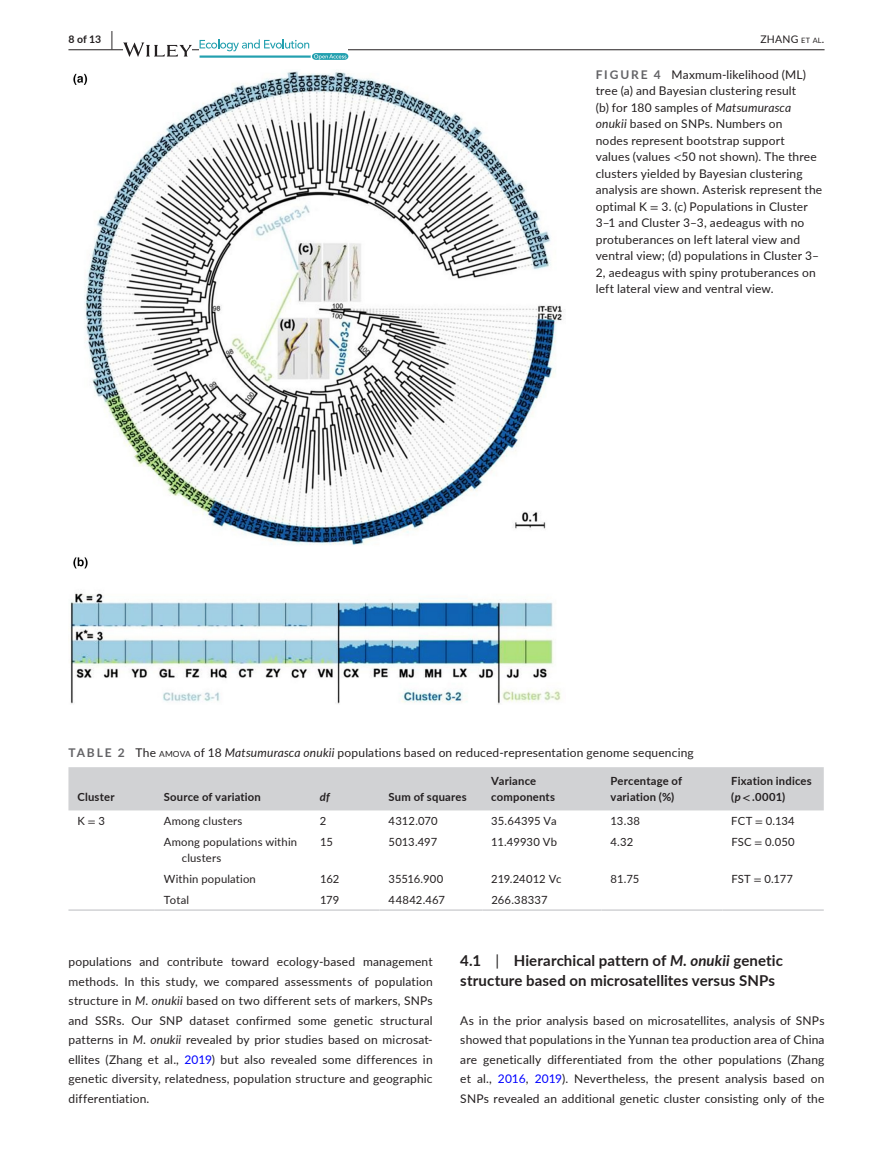
<style>
.page{position:relative;width:893px;height:1174px;background:#fff}
.page>*{position:absolute;margin:0;border:0;box-sizing:border-box;transform-origin:0 0}
.t1{font:700 15px/19.5px "Lato";letter-spacing:.005em;color:#231f20}
.t2{font:12px/16.5px "Lato";letter-spacing:.015em;color:#231f20;text-align:justify}
.t3{font:11.25px/15.8px "Lato";letter-spacing:.015em;color:#231f20}
.t4{font:700 11.25px/15.8px "Lato";letter-spacing:.02em;color:#231f20}
.t5{font:11.25px "Lato";letter-spacing:-.005em;color:#231f20}
.t6{font:italic 700 11.25px "Lato";color:#231f20}
.t7{font:10.5px "Lato";letter-spacing:.025em;color:#231f20}
.t8{font:700 10.5px "Lato";color:#231f20}
.s1{font-size:19.5px}
.s2{font-size:7.35px}
.s3{font-weight:700;color:#636366}
.s4{font-style:italic}
.s5{font-family:"STIX"}
.s6{font-size:8.4px}
.s7{color:#00f}
.s8{font-weight:400}
</style>
<div class="page">
<hr style="left:68px;top:49px;width:756px;height:1px;background:#231f20">
<svg style="left:123px;top:42px;width:69px;height:15px"></svg>
<svg style="left:200px;top:39px;width:148px;height:21px"></svg>
<img style="left:70px;top:71px;width:492px;height:633px">
<div style="left:68px;top:767px;width:756px;height:43px;background:#d1d2d4"></div>
<hr style="left:68px;top:909px;width:87px;height:2px;background:#d1d2d4">
<hr style="left:155px;top:909px;width:156px;height:2px;background:#d1d2d4">
<hr style="left:311px;top:909px;width:69px;height:2px;background:#d1d2d4">
<hr style="left:380px;top:909px;width:102px;height:2px;background:#d1d2d4">
<hr style="left:482px;top:909px;width:119px;height:2px;background:#d1d2d4">
<hr style="left:601px;top:909px;width:121px;height:2px;background:#d1d2d4">
<hr style="left:722px;top:909px;width:102px;height:2px;background:#d1d2d4">
<p class="t8" style="left:68px;top:31px;width:46px">8 of 13 <span class="s1">|</span></p>
<p class="t7" style="left:760px;top:31px;width:65px">ZHANG <span class="s2">ET AL</span>.</p>
<p class="t2" style="left:596px;top:66px;width:228px;text-align:left"><span class="s3">FIGURE 4</span> Maxmum-likelihood (ML) tree (a) and Bayesian clustering result<br>(b) for 180 samples of <span class="s4">Matsumurasca onukii</span> based on SNPs. Numbers on<br>nodes represent bootstrap support<br>values (values <span class="s5">&lt;</span>50 not shown). The three clusters yielded by Bayesian clustering analysis are shown. Asterisk represent the optimal K <span class="s5">=</span> 3. (c) Populations in Cluster 3–1 and Cluster 3–3, aedeagus with no protuberances on left lateral view and ventral view; (d) populations in Cluster 3– 2, aedeagus with spiny protuberances on left lateral view and ventral view.</p>
<p class="t2" style="left:68px;top:744px;width:627px"><span class="s3">TABLE 2</span> The <span class="s6">AMOVA</span> of 18 <span class="s4">Matsumurasca onukii</span> populations based on reduced-representation genome sequencing</p>
<p class="t4" style="left:77px;top:788px;width:39px">Cluster</p>
<p class="t4" style="left:164px;top:788px;width:99px">Source of variation</p>
<p class="t6" style="left:320px;top:789px;width:11px">df</p>
<p class="t4" style="left:389px;top:788px;width:80px">Sum of squares</p>
<p class="t4" style="left:491px;top:773px;width:65px">Variance components</p>
<p class="t4" style="left:611px;top:773px;width:73px">Percentage of variation (%)</p>
<p class="t4" style="left:731px;top:773px;width:82px">Fixation indices (<span class="s4">p</span><span class="s5">&lt;</span> .0001)</p>
<p class="t3" style="left:77px;top:812px;width:29px">K<span class="s5">=</span>3</p>
<p class="t3" style="left:164px;top:812px;width:80px">Among clusters</p>
<p class="t3" style="left:320px;top:812px;width:8px">2</p>
<p class="t3" style="left:389px;top:812px;width:51px">4312.070</p>
<p class="t3" style="left:491px;top:812px;width:67px">35.64395 Va</p>
<p class="t3" style="left:611px;top:812px;width:31px">13.38</p>
<p class="t3" style="left:731px;top:812px;width:65px">FCT <span class="s5">=</span> 0.134</p>
<p class="t3" style="left:182px;top:833px;width:117px;text-indent:-18px">Among populations within clusters</p>
<p class="t3" style="left:320px;top:833px;width:15px">15</p>
<p class="t3" style="left:389px;top:833px;width:50px">5013.497</p>
<p class="t3" style="left:491px;top:833px;width:67px">11.49930 Vb</p>
<p class="t3" style="left:611px;top:833px;width:24px">4.32</p>
<p class="t3" style="left:731px;top:833px;width:65px">FSC <span class="s5">=</span> 0.050</p>
<p class="t3" style="left:164px;top:870px;width:94px">Within population</p>
<p class="t3" style="left:320px;top:870px;width:21px">162</p>
<p class="t5" style="left:389px;top:871px;width:56px">35516.900</p>
<p class="t5" style="left:491px;top:871px;width:72px">219.24012 Vc</p>
<p class="t3" style="left:611px;top:870px;width:30px">81.75</p>
<p class="t3" style="left:731px;top:870px;width:63px">FST <span class="s5">=</span> 0.177</p>
<p class="t3" style="left:164px;top:891px;width:27px">Total</p>
<p class="t3" style="left:320px;top:891px;width:21px">179</p>
<p class="t3" style="left:389px;top:891px;width:58px">44842.467</p>
<p class="t3" style="left:491px;top:891px;width:58px">266.38337</p>
<p class="t2" style="left:68px;top:951px;width:366px;line-height:19.5px">populations and contribute toward ecology-based management methods. In this study, we compared assessments of population structure in <span class="s4">M. onukii</span> based on two different sets of markers, SNPs and SSRs. Our SNP dataset confirmed some genetic structural patterns in <span class="s4">M. onukii</span> revealed by prior studies based on microsat&shy;ellites (Zhang et al., <span class="s7">2019</span>) but also revealed some differences in genetic diversity, relatedness, population structure and geographic differentiation.</p>
<p class="t1" style="left:460px;top:950px;width:324px">4.1 <span class="s8">|</span> Hierarchical pattern of <span class="s4">M. onukii</span> genetic structure based on microsatellites versus SNPs</p>
<p class="t2" style="left:460px;top:1010px;width:366px;line-height:19.5px">As in the prior analysis based on microsatellites, analysis of SNPs showed that populations in the Yunnan tea production area of China are genetically differentiated from the other populations (Zhang et al., <span class="s7">2016</span>, <span class="s7">2019</span>). Nevertheless, the present analysis based on SNPs revealed an additional genetic cluster consisting only of the</p>
</div>
